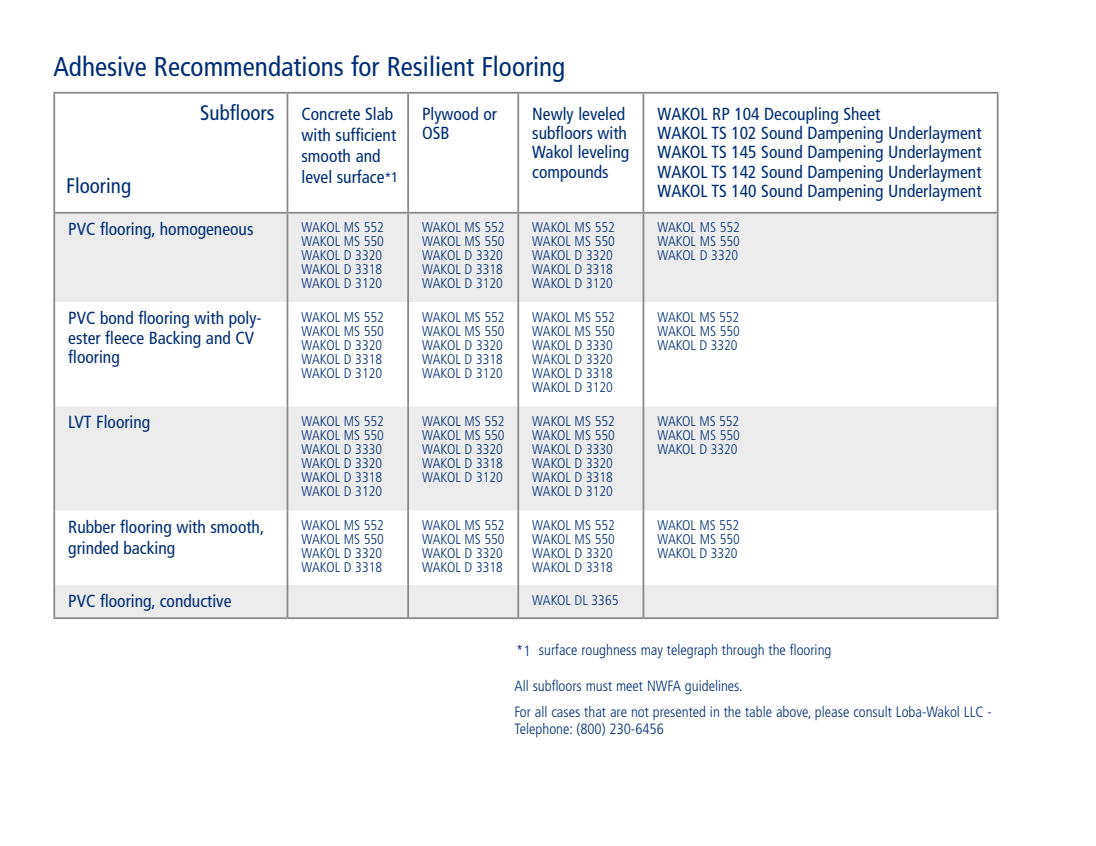
<style>
.page{position:relative;width:1096px;height:846px;background:#fff}
.page>*{position:absolute;margin:0;border:0;box-sizing:border-box;transform-origin:0 0}
.t1{font:condensed 27.12px "Frutiger";color:#002d74}
.t2{font:condensed 21px "Frutiger";color:#002d74}
.t3{font:condensed 17.5px/19.2px "Frutiger";color:#002d74}
.t4{font:300 condensed 14.88px/25.4px "Frutiger";color:#002d74}
.t5{font:300 condensed 14px/14px "Frutiger";color:#002d74}
.s1{font-size:14px}
</style>
<div class="page">
<svg style="left:55px;top:214px;width:942px;height:403px;fill:#ececed"></svg>
<hr style="left:53px;top:92px;width:234px;height:2px;background:#878786">
<hr style="left:53px;top:94px;width:2px;height:118px;background:#878786">
<hr style="left:287px;top:92px;width:121px;height:2px;background:#878786">
<hr style="left:408px;top:92px;width:110px;height:2px;background:#878786">
<hr style="left:518px;top:92px;width:125px;height:2px;background:#878786">
<hr style="left:517px;top:94px;width:2px;height:118px;background:#878786">
<hr style="left:643px;top:92px;width:355px;height:2px;background:#878786">
<hr style="left:642px;top:94px;width:2px;height:118px;background:#878786">
<hr style="left:997px;top:94px;width:1px;height:118px;background:#878786">
<hr style="left:53px;top:214px;width:2px;height:88px;background:#878786">
<hr style="left:53px;top:302px;width:2px;height:104px;background:#878786">
<hr style="left:53px;top:406px;width:2px;height:104px;background:#878786">
<hr style="left:53px;top:510px;width:2px;height:75px;background:#878786">
<hr style="left:53px;top:585px;width:2px;height:32px;background:#878786">
<hr style="left:53px;top:617px;width:234px;height:2px;background:#878786">
<hr style="left:287px;top:617px;width:121px;height:2px;background:#878786">
<hr style="left:408px;top:617px;width:110px;height:2px;background:#878786">
<hr style="left:518px;top:617px;width:125px;height:2px;background:#878786">
<hr style="left:643px;top:617px;width:355px;height:2px;background:#878786">
<hr style="left:287px;top:94px;width:1px;height:118px;background:#878786">
<hr style="left:287px;top:214px;width:1px;height:88px;background:#878786">
<hr style="left:287px;top:302px;width:1px;height:104px;background:#878786">
<hr style="left:287px;top:406px;width:1px;height:104px;background:#878786">
<hr style="left:287px;top:510px;width:1px;height:75px;background:#878786">
<hr style="left:287px;top:585px;width:1px;height:32px;background:#878786">
<hr style="left:407px;top:94px;width:2px;height:118px;background:#878786">
<hr style="left:407px;top:214px;width:2px;height:88px;background:#878786">
<hr style="left:517px;top:214px;width:2px;height:88px;background:#878786">
<hr style="left:642px;top:214px;width:2px;height:88px;background:#878786">
<hr style="left:997px;top:214px;width:1px;height:88px;background:#878786">
<hr style="left:407px;top:302px;width:2px;height:104px;background:#878786">
<hr style="left:517px;top:302px;width:2px;height:104px;background:#878786">
<hr style="left:642px;top:302px;width:2px;height:104px;background:#878786">
<hr style="left:997px;top:302px;width:1px;height:104px;background:#878786">
<hr style="left:407px;top:406px;width:2px;height:104px;background:#878786">
<hr style="left:517px;top:406px;width:2px;height:104px;background:#878786">
<hr style="left:642px;top:406px;width:2px;height:104px;background:#878786">
<hr style="left:997px;top:406px;width:1px;height:104px;background:#878786">
<hr style="left:407px;top:510px;width:2px;height:75px;background:#878786">
<hr style="left:517px;top:510px;width:2px;height:75px;background:#878786">
<hr style="left:642px;top:510px;width:2px;height:75px;background:#878786">
<hr style="left:997px;top:510px;width:1px;height:75px;background:#878786">
<hr style="left:407px;top:585px;width:2px;height:32px;background:#878786">
<hr style="left:517px;top:585px;width:2px;height:32px;background:#878786">
<hr style="left:642px;top:585px;width:2px;height:32px;background:#878786">
<hr style="left:997px;top:585px;width:1px;height:32px;background:#878786">
<hr style="left:53px;top:212px;width:234px;height:2px;background:#878786">
<hr style="left:287px;top:212px;width:121px;height:2px;background:#878786">
<hr style="left:408px;top:212px;width:110px;height:2px;background:#878786">
<hr style="left:518px;top:212px;width:125px;height:2px;background:#878786">
<hr style="left:643px;top:212px;width:355px;height:2px;background:#878786">
<h1 class="t1" style="left:53px;top:51px;width:513px">Adhesive Recommendations for Resilient Flooring</h1>
<h2 class="t2" style="left:200px;top:101px;width:76px">Subfloors</h2>
<p class="t3" style="left:301px;top:103px;width:98px;line-height:21px">Concrete Slab with sufficient smooth and level surface<span class="s1">*1</span></p>
<p class="t3" style="left:422px;top:104px;width:76px">Plywood or<br>OSB</p>
<p class="t3" style="left:532px;top:104px;width:98px">Newly leveled subfloors with<br>Wakol leveling compounds</p>
<p class="t3" style="left:657px;top:104px;width:326px">WAKOL RP 104 Decoupling Sheet<br>WAKOL TS 102 Sound Dampening Underlayment WAKOL TS 145 Sound Dampening Underlayment WAKOL TS 142 Sound Dampening Underlayment WAKOL TS 140 Sound Dampening Underlayment</p>
<h2 class="t2" style="left:66px;top:173px;width:66px">Flooring</h2>
<p class="t3" style="left:68px;top:219px;width:187px">PVC flooring, homogeneous</p>
<p class="t5" style="left:301px;top:221px;width:84px">WAKOL MS 552<br>WAKOL MS 550<br>WAKOL D 3320<br>WAKOL D 3318<br>WAKOL D 3120</p>
<p class="t5" style="left:422px;top:221px;width:84px">WAKOL MS 552<br>WAKOL MS 550<br>WAKOL D 3320<br>WAKOL D 3318<br>WAKOL D 3120</p>
<p class="t5" style="left:532px;top:221px;width:84px">WAKOL MS 552<br>WAKOL MS 550<br>WAKOL D 3320<br>WAKOL D 3318<br>WAKOL D 3120</p>
<p class="t5" style="left:657px;top:221px;width:84px;text-align:justify">WAKOL MS 552<br>WAKOL MS 550<br>WAKOL D 3320</p>
<p class="t3" style="left:68px;top:309px;width:195px">PVC bond flooring with poly&shy;ester fleece Backing and CV flooring</p>
<p class="t5" style="left:301px;top:310px;width:84px">WAKOL MS 552<br>WAKOL MS 550<br>WAKOL D 3320<br>WAKOL D 3318<br>WAKOL D 3120</p>
<p class="t5" style="left:422px;top:310px;width:84px">WAKOL MS 552<br>WAKOL MS 550<br>WAKOL D 3320<br>WAKOL D 3318<br>WAKOL D 3120</p>
<p class="t5" style="left:532px;top:310px;width:84px">WAKOL MS 552<br>WAKOL MS 550<br>WAKOL D 3330<br>WAKOL D 3320<br>WAKOL D 3318<br>WAKOL D 3120</p>
<p class="t5" style="left:657px;top:310px;width:84px;text-align:justify">WAKOL MS 552<br>WAKOL MS 550<br>WAKOL D 3320</p>
<p class="t3" style="left:68px;top:413px;width:84px">LVT Flooring</p>
<p class="t5" style="left:301px;top:414px;width:84px">WAKOL MS 552<br>WAKOL MS 550<br>WAKOL D 3330<br>WAKOL D 3320<br>WAKOL D 3318<br>WAKOL D 3120</p>
<p class="t5" style="left:422px;top:414px;width:84px">WAKOL MS 552<br>WAKOL MS 550<br>WAKOL D 3320<br>WAKOL D 3318<br>WAKOL D 3120</p>
<p class="t5" style="left:532px;top:414px;width:84px">WAKOL MS 552<br>WAKOL MS 550<br>WAKOL D 3330<br>WAKOL D 3320<br>WAKOL D 3318<br>WAKOL D 3120</p>
<p class="t5" style="left:657px;top:414px;width:84px;text-align:justify">WAKOL MS 552<br>WAKOL MS 550<br>WAKOL D 3320</p>
<p class="t3" style="left:68px;top:516px;width:197px;line-height:21px">Rubber flooring with smooth, grinded backing</p>
<p class="t5" style="left:301px;top:518px;width:84px">WAKOL MS 552<br>WAKOL MS 550<br>WAKOL D 3320<br>WAKOL D 3318</p>
<p class="t5" style="left:422px;top:518px;width:84px">WAKOL MS 552<br>WAKOL MS 550<br>WAKOL D 3320<br>WAKOL D 3318</p>
<p class="t5" style="left:532px;top:518px;width:84px">WAKOL MS 552<br>WAKOL MS 550<br>WAKOL D 3320<br>WAKOL D 3318</p>
<p class="t5" style="left:657px;top:518px;width:84px;text-align:justify">WAKOL MS 552<br>WAKOL MS 550<br>WAKOL D 3320</p>
<p class="t3" style="left:68px;top:591px;width:165px">PVC flooring, conductive</p>
<p class="t5" style="left:532px;top:593px;width:88px">WAKOL DL 3365</p>
<p class="t4" style="left:516px;top:637px;width:317px">*1 surface roughness may telegraph through the flooring</p>
<p class="t4" style="left:514px;top:673px;width:479px">All subfloors must meet NWFA guidelines.<br>For all cases that are not presented in the table above, please consult Loba-Wakol LLC -</p>
<p class="t4" style="left:514px;top:716px;width:151px">Telephone: (800) 230-6456</p>
</div>
